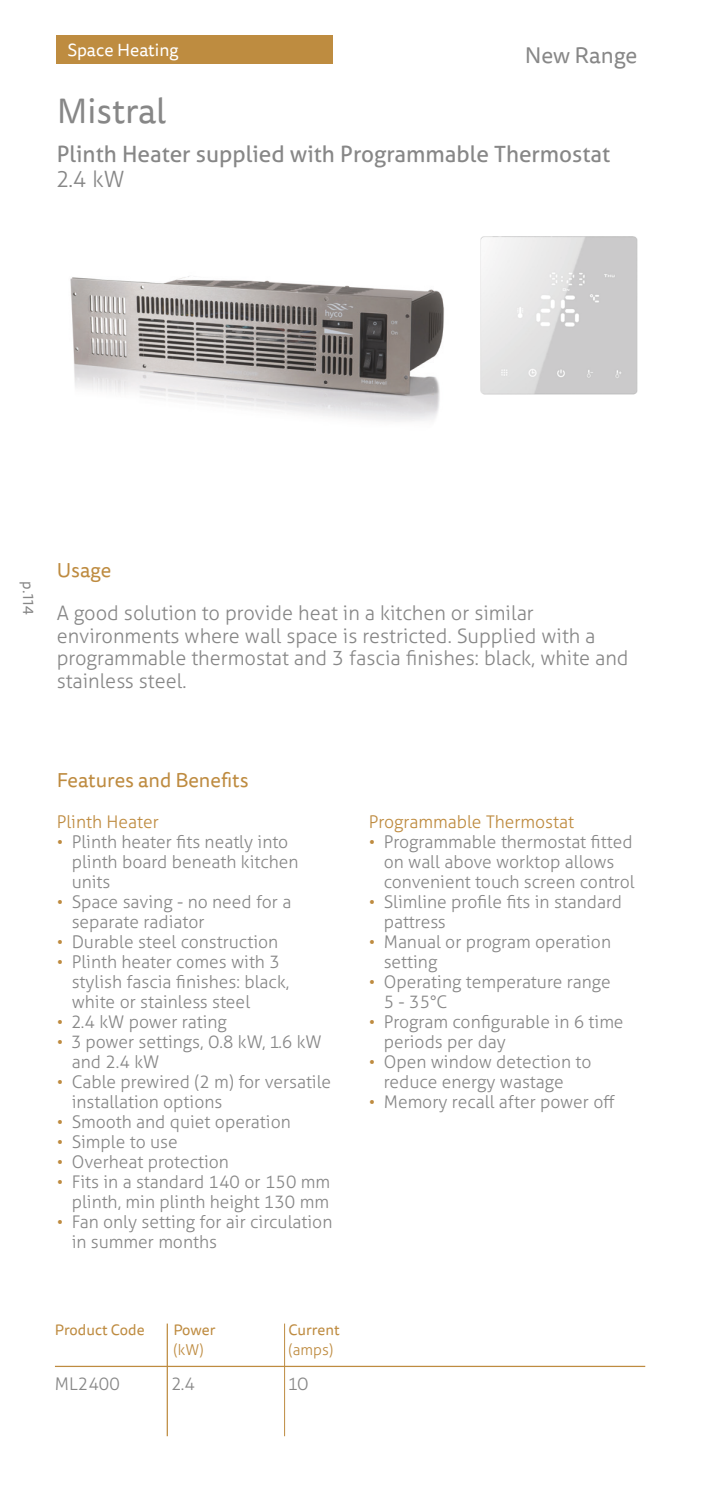
<style>
.page{position:relative;width:702px;height:1489px;background:#fff}
.page>*{position:absolute;margin:0;border:0;box-sizing:border-box;transform-origin:0 0}
.t1{font:35px "Tisa Sans Pro";color:#878787}
.t2{font:22.5px "Aller";color:#878787}
.t3{font:22.5px "Tisa Sans Pro";color:#878787}
.t4{font:300 22.5px "Aller";color:#878787}
.t5{font:300 20px/22.5px "Aller";color:#878787}
.t6{font:20px "Tisa Sans Pro";color:#be8b40}
.t7{font:300 17.5px/20px "Aller";color:#878787}
.t8{font:300 17.5px "Aller";color:#be8b40}
.t9{font:17.5px "Tisa Sans Pro";color:#fff}
.t10{font:15px "Tisa Sans Pro";color:#be8b40}
.t11{font:300 15px "Aller";color:#be8b40}
.t12{font:15px "Tisa Sans Pro";color:#878787}
.s1{color:#be8b40}
</style>
<div class="page">
<img style="left:70px;top:276px;width:374px;height:146px">
<div style="left:57px;top:35px;width:276px;height:29px;background:#be8c40"></div>
<img style="left:480px;top:236px;width:158px;height:159px">
<hr style="left:55px;top:1365px;width:590px;height:1px;background:#be8b40">
<hr style="left:167px;top:1323px;width:1px;height:112px;background:#be8b40">
<hr style="left:284px;top:1323px;width:1px;height:112px;background:#be8b40">
<p class="t9" style="left:67px;top:38px;width:113px">Space Heating</p>
<p class="t3" style="left:524px;top:40px;width:114px">New Range</p>
<h1 class="t1" style="left:57px;top:87px;width:111px">Mistral</h1>
<p class="t2" style="left:57px;top:139px;width:555px">Plinth Heater supplied with Programmable Thermostat</p>
<p class="t4" style="left:57px;top:164px;width:69px">2.4 kW</p>
<p class="t12" style="left:38px;top:581px;width:34px;rotate:90deg">p. 114</p>
<p class="t6" style="left:57px;top:557px;width:56px">Usage</p>
<p class="t5" style="left:57px;top:601px;width:573px">A good solution to provide heat in a kitchen or similar environments where wall space is restricted. Supplied with a programmable thermostat and 3 fascia finishes: black, white and stainless steel.</p>
<p class="t6" style="left:57px;top:766px;width:193px">Features and Benefits</p>
<p class="t8" style="left:57px;top:810px;width:104px">Plinth Heater</p>
<p class="t7" style="left:72px;top:831px;width:228px;text-indent:-15px"><span class="s1">•</span> Plinth heater fits neatly into plinth board beneath kitchen units</p>
<p class="t7" style="left:72px;top:891px;width:221px;text-indent:-15px"><span class="s1">•</span> Space saving - no need for a separate radiator</p>
<p class="t7" style="left:57px;top:931px;width:223px"><span class="s1">•</span> Durable steel construction</p>
<p class="t7" style="left:72px;top:951px;width:219px;text-indent:-15px"><span class="s1">•</span> Plinth heater comes with 3 stylish fascia finishes: black, white or stainless steel</p>
<p class="t7" style="left:57px;top:1011px;width:172px"><span class="s1">•</span> 2.4 kW power rating</p>
<p class="t7" style="left:72px;top:1031px;width:251px;text-indent:-15px"><span class="s1">•</span> 3 power settings, 0.8 kW, 1.6 kW and 2.4 kW</p>
<p class="t7" style="left:72px;top:1071px;width:261px;text-indent:-15px"><span class="s1">•</span> Cable prewired (2 m) for versatile installation options</p>
<p class="t7" style="left:57px;top:1111px;width:235px"><span class="s1">•</span> Smooth and quiet operation</p>
<p class="t7" style="left:57px;top:1131px;width:123px"><span class="s1">•</span> Simple to use</p>
<p class="t7" style="left:57px;top:1151px;width:174px"><span class="s1">•</span> Overheat protection</p>
<p class="t7" style="left:57px;top:1171px;width:275px;text-align:right"><span class="s1">•</span> Fits in a standard 140 or 150 mm plinth, min plinth height 130 mm</p>
<p class="t7" style="left:72px;top:1211px;width:262px;text-indent:-15px"><span class="s1">•</span> Fan only setting for air circulation in summer months</p>
<p class="t10" style="left:55px;top:1319px;width:91px">Product Code</p>
<p class="t10" style="left:173px;top:1319px;width:43px">Power</p>
<p class="t11" style="left:173px;top:1339px;width:32px">(kW)</p>
<p class="t10" style="left:288px;top:1319px;width:53px">Current</p>
<p class="t11" style="left:288px;top:1339px;width:46px">(amps)</p>
<p class="t7" style="left:55px;top:1373px;width:66px">ML2400</p>
<p class="t7" style="left:172px;top:1373px;width:25px">2.4</p>
<p class="t7" style="left:288px;top:1373px;width:21px">10</p>
<p class="t8" style="left:369px;top:810px;width:207px">Programmable Thermostat</p>
<p class="t7" style="left:384px;top:831px;width:252px;text-indent:-15px"><span class="s1">•</span> Programmable thermostat fitted on wall above worktop allows convenient touch screen control</p>
<p class="t7" style="left:384px;top:891px;width:240px;text-indent:-15px"><span class="s1">•</span> Slimline profile fits in standard pattress</p>
<p class="t7" style="left:384px;top:931px;width:229px;text-indent:-15px"><span class="s1">•</span> Manual or program operation setting</p>
<p class="t7" style="left:384px;top:971px;width:228px;text-indent:-15px"><span class="s1">•</span> Operating temperature range<br>5 - 35°C</p>
<p class="t7" style="left:384px;top:1011px;width:241px;text-indent:-15px"><span class="s1">•</span> Program configurable in 6 time periods per day</p>
<p class="t7" style="left:384px;top:1051px;width:209px;text-indent:-15px"><span class="s1">•</span> Open window detection to reduce energy wastage</p>
<p class="t7" style="left:369px;top:1091px;width:248px"><span class="s1">•</span> Memory recall after power off</p>
</div>
